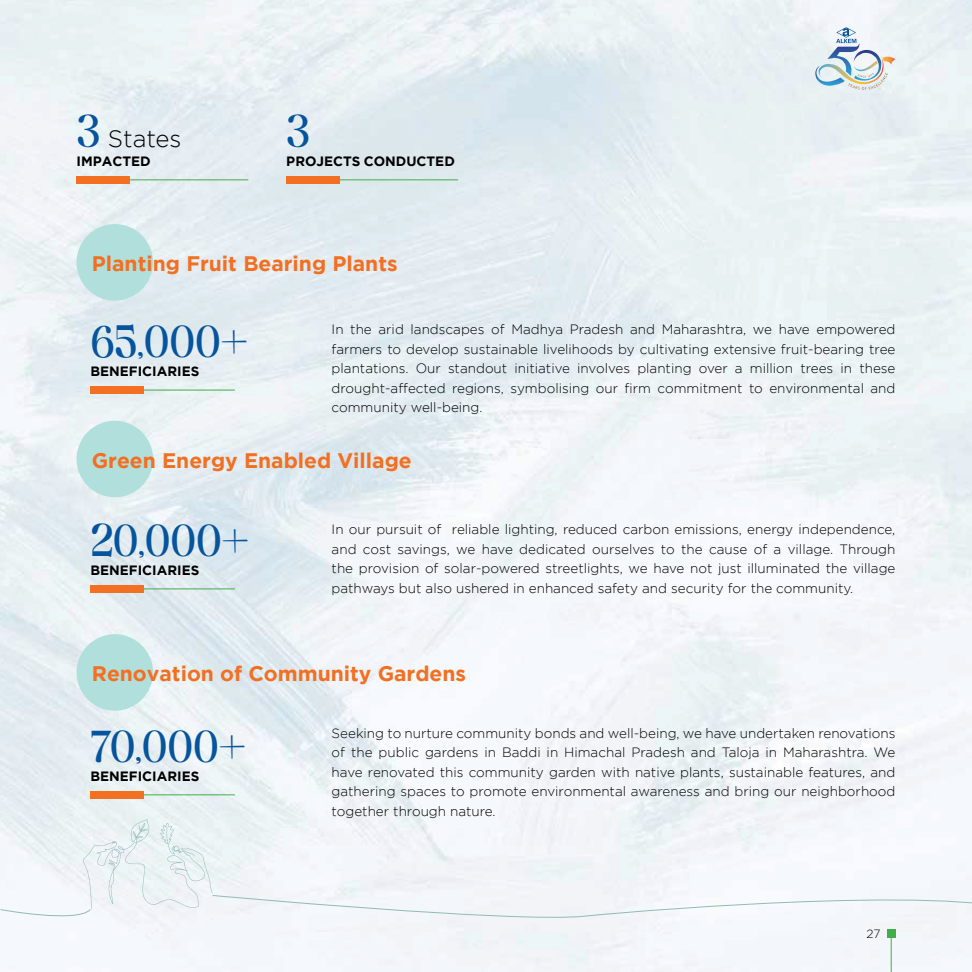
<style>
.page{position:relative;width:972px;height:972px;background:#fff}
.page>*{position:absolute;margin:0;border:0;box-sizing:border-box;transform-origin:0 0}
.t1{font:45px "esthetique";color:#06549d}
.t2{font:300 24px "Gotham";letter-spacing:-.005em;color:#000}
.t3{font:700 21px "Gotham";color:#f36f21}
.t4{font:300 13.5px/19.5px "Gotham";color:#000;text-align:justify}
.t5{font:700 13.5px "Gotham";color:#000}
.t6{font:300 12px "Gotham";color:#000}
.s1{font-family:"esthetique";font-weight:400;font-size:45px;color:#06549d}
</style>
<div class="page">
<img style="left:0;top:0;width:972px;height:666px">
<div style="left:77px;top:176px;width:53px;height:8px;background:#f36f21"></div>
<hr style="left:130px;top:179px;width:118px;height:1px;background:#41ad49">
<div style="left:286px;top:176px;width:54px;height:8px;background:#f36f21"></div>
<hr style="left:340px;top:179px;width:118px;height:1px;background:#41ad49">
<div style="left:77px;top:224px;width:76px;height:77px;background:#b0dfdc;border-radius:50%"></div>
<div style="left:77px;top:421px;width:76px;height:76px;background:#b0dfdc;border-radius:50%"></div>
<div style="left:77px;top:634px;width:76px;height:77px;background:#b0dfdc;border-radius:50%"></div>
<div style="left:90px;top:386px;width:54px;height:8px;background:#f36f21"></div>
<hr style="left:144px;top:390px;width:91px;height:1px;background:#41ad49">
<div style="left:90px;top:585px;width:54px;height:8px;background:#f36f21"></div>
<hr style="left:144px;top:589px;width:91px;height:1px;background:#41ad49">
<svg style="left:0;top:666px;width:972px;height:306px"></svg>
<hr style="left:891px;top:930px;width:1px;height:42px;background:#41ad49">
<div style="left:887px;top:930px;width:8px;height:8px;background:#41ad49"></div>
<svg style="left:813px;top:27px;width:82px;height:63px"></svg>
<h2 class="t2" style="left:77px;top:125px;width:106px"><span class="s1">3</span> States</h2>
<p class="t5" style="left:77px;top:153px;width:76px">IMPACTED</p>
<h1 class="t1" style="left:286px;top:102px;width:26px">3</h1>
<p class="t5" style="left:286px;top:153px;width:170px">PROJECTS CONDUCTED</p>
<h3 class="t3" style="left:92px;top:251px;width:307px">Planting Fruit Bearing Plants</h3>
<h1 class="t1" style="left:90px;top:312px;width:159px">65,000+</h1>
<p class="t5" style="left:90px;top:364px;width:111px">BENEFICIARIES</p>
<p class="t4" style="left:332px;top:320px;width:565px">In the arid landscapes of Madhya Pradesh and Maharashtra, we have empowered farmers to develop sustainable livelihoods by cultivating extensive fruit-bearing tree plantations. Our standout initiative involves planting over a million trees in these drought-affected regions, symbolising our firm commitment to environmental and community well-being.</p>
<h3 class="t3" style="left:92px;top:448px;width:321px">Green Energy Enabled Village</h3>
<h1 class="t1" style="left:90px;top:511px;width:160px">20,000+</h1>
<p class="t5" style="left:90px;top:562px;width:111px">BENEFICIARIES</p>
<p class="t4" style="left:332px;top:520px;width:565px">In our pursuit of reliable lighting, reduced carbon emissions, energy independence, and cost savings, we have dedicated ourselves to the cause of a village. Through the provision of solar-powered streetlights, we have not just illuminated the village pathways but also ushered in enhanced safety and security for the community.</p>
<h3 class="t3" style="left:92px;top:661px;width:376px">Renovation of Community Gardens</h3>
<h1 class="t1" style="left:90px;top:717px;width:157px">70,000+</h1>
<p class="t5" style="left:90px;top:768px;width:111px">BENEFICIARIES</p>
<p class="t4" style="left:332px;top:723px;width:565px">Seeking to nurture community bonds and well-being, we have undertaken renovations of the public gardens in Baddi in Himachal Pradesh and Taloja in Maharashtra. We have renovated this community garden with native plants, sustainable features, and gathering spaces to promote environmental awareness and bring our neighborhood together through nature.</p>
<p class="t6" style="left:867px;top:927px;width:15px">27</p>
</div>
